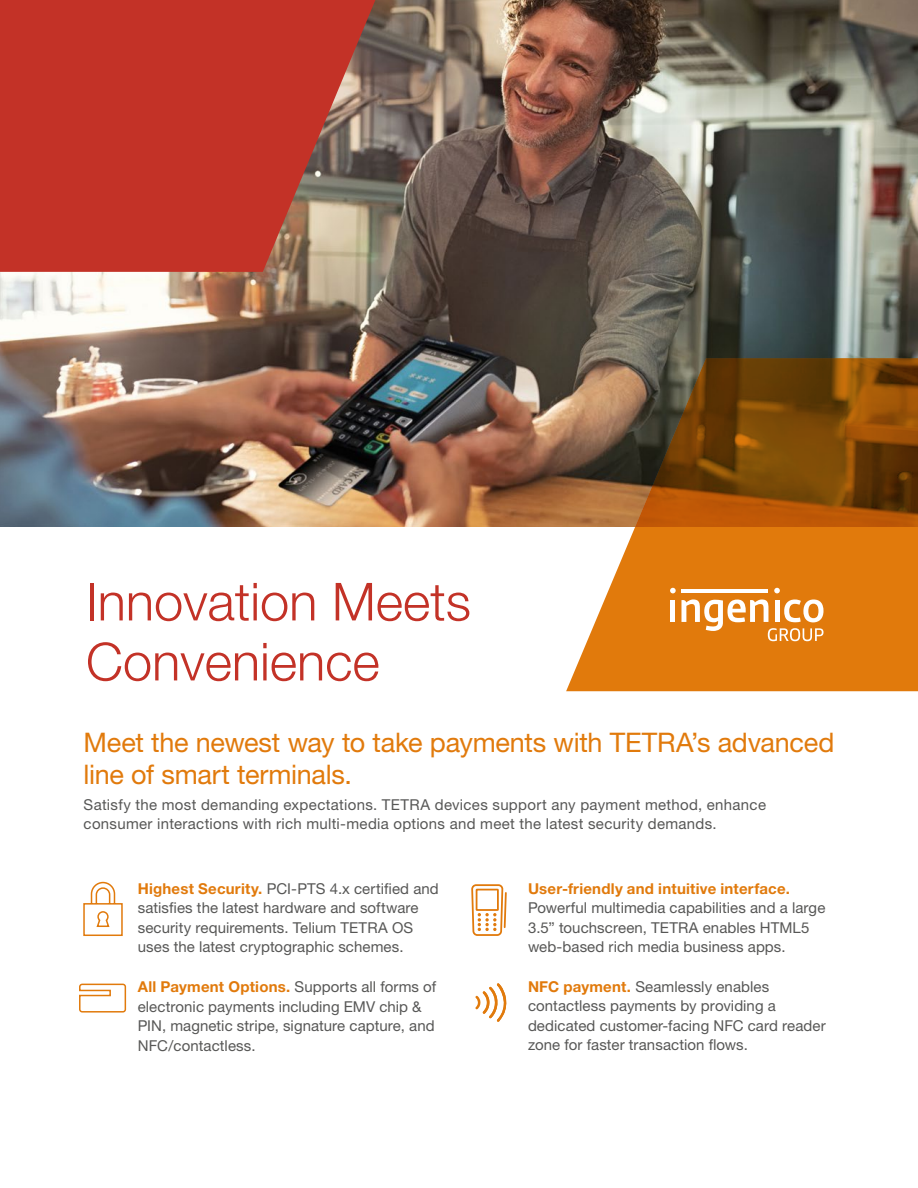
<style>
.page{position:relative;width:918px;height:1188px;background:#fff}
.page>*{position:absolute;margin:0;border:0;box-sizing:border-box;transform-origin:0 0}
.t1{font:300 52.5px/60px "Helvetica Neue";color:#c33227}
.t2{font:27px/31.5px "Helvetica Neue";letter-spacing:-.01em;color:#e17a0c}
.t3{font:15px/19.5px "Helvetica Neue";letter-spacing:.005em;color:#575756}
.t4{font:700 15px "Helvetica Neue";letter-spacing:.015em;color:#e17a0c}
.s1{font-weight:700;color:#e17a0c}
</style>
<div class="page">
<img style="left:0;top:0;width:918px;height:526px">
<svg style="left:566px;top:358px;width:352px;height:333px;background:#ae691f"></svg>
<svg style="left:0;top:0;width:375px;height:272px;background:#be3d30"></svg>
<svg style="left:79px;top:983px;width:48px;height:30px"></svg>
<svg style="left:83px;top:881px;width:40px;height:55px"></svg>
<svg style="left:475px;top:983px;width:32px;height:39px"></svg>
<div style="left:670px;top:600px;width:5px;height:22px;background:#fff"></div>
<hr style="left:681px;top:589px;width:87px;height:4px;background:#fff">
<svg style="left:670px;top:588px;width:6px;height:5px"></svg>
<svg style="left:774px;top:588px;width:6px;height:5px"></svg>
<svg style="left:681px;top:599px;width:143px;height:42px"></svg>
<svg style="left:471px;top:884px;width:36px;height:52px"></svg>
<h1 class="t1" style="left:86px;top:571px;width:387px">Innovation Meets<br>Convenience</h1>
<h2 class="t2" style="left:84px;top:726px;width:752px">Meet the newest way to take payments with TETRA’s advanced line of smart terminals.</h2>
<p class="t3" style="left:84px;top:795px;width:684px">Satisfy the most demanding expectations. TETRA devices support any payment method, enhance consumer interactions with rich multi-media options and meet the latest security demands.</p>
<p class="t3" style="left:138px;top:878px;width:303px"><span class="s1">Highest Security.</span> PCI-PTS 4.x certified and satisfies the latest hardware and software security requirements. Telium TETRA OS uses the latest cryptographic schemes.</p>
<p class="t3" style="left:138px;top:977px;width:300px"><span class="s1">All Payment Options.</span> Supports all forms of electronic payments including EMV chip &amp; PIN, magnetic stripe, signature capture, and NFC/contactless.</p>
<p class="t4" style="left:528px;top:879px;width:263px">User-friendly and intuitive interface.</p>
<p class="t3" style="left:528px;top:898px;width:299px">Powerful multimedia capabilities and a large<br>3.5” touchscreen, TETRA enables HTML5 web-based rich media business apps.</p>
<p class="t3" style="left:528px;top:977px;width:299px"><span class="s1">NFC payment.</span> Seamlessly enables contactless payments by providing a dedicated customer-facing NFC card reader zone for faster transaction flows.</p>
</div>
